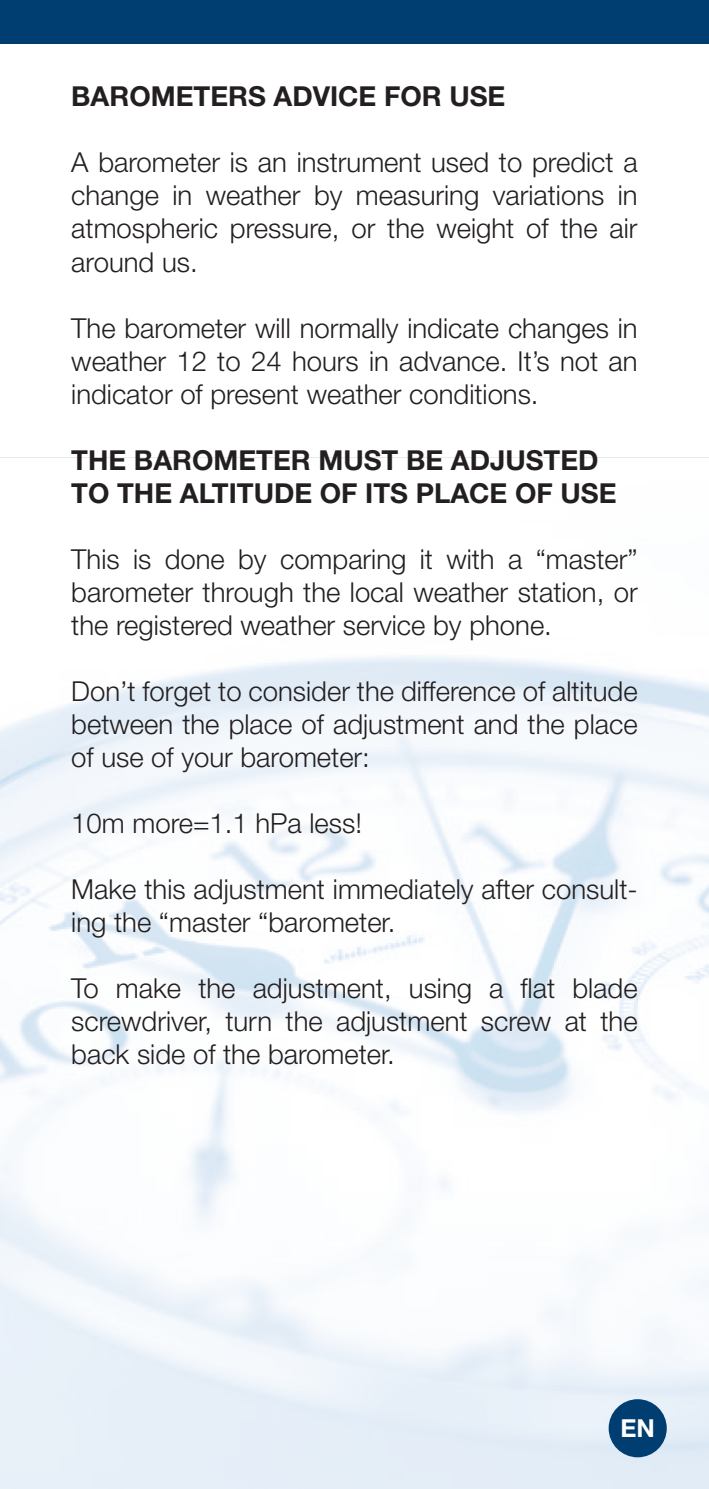
<style>
.page{position:relative;width:709px;height:1489px;background:#fff}
.page>*{position:absolute;margin:0;border:0;box-sizing:border-box;transform-origin:0 0}
.t1{font:300 27.5px/33px "Helvetica Neue LT Pro";color:#231f20;text-align:justify}
.t2{font:700 27.5px/33px "Helvetica Neue LT Pro";color:#231f20}
.t3{font:700 24.75px "Helvetica Neue LT Pro";color:#fff}
</style>
<div class="page">
<img style="left:0;top:457px;width:709px;height:1031px">
<div style="left:0;top:0;width:709px;height:43px;background:#003d71"></div>
<div style="left:608px;top:1398px;width:58px;height:59px;background:#003d71;border-radius:50%"></div>
<p class="t2" style="left:71px;top:79px;width:435px">BAROMETERS ADVICE FOR USE</p>
<p class="t1" style="left:71px;top:146px;width:568px">A barometer is an instrument used to predict a change in weather by measuring variations in atmospheric pressure, or the weight of the air around us.</p>
<p class="t1" style="left:71px;top:311px;width:568px">The barometer will normally indicate changes in weather 12 to 24 hours in advance. It’s not an indicator of present weather conditions.</p>
<p class="t2" style="left:71px;top:442px;width:546px">THE BAROMETER MUST BE ADJUSTED<br>TO THE ALTITUDE OF ITS PLACE OF USE</p>
<p class="t1" style="left:71px;top:542px;width:568px">This is done by comparing it with a “master” barometer through the local weather station, or the registered weather service by phone.</p>
<p class="t1" style="left:71px;top:674px;width:568px">Don’t forget to consider the difference of altitude between the place of adjustment and the place of use of your barometer:</p>
<p class="t1" style="left:71px;top:806px;width:292px">10m more=1.1 hPa less!</p>
<p class="t1" style="left:71px;top:872px;width:568px">Make this adjustment immediately after consult&shy;ing the “master “barometer.</p>
<p class="t1" style="left:71px;top:971px;width:568px">To make the adjustment, using a flat blade screwdriver, turn the adjustment screw at the back side of the barometer.</p>
<p class="t3" style="left:620px;top:1412px;width:36px">EN</p>
</div>
